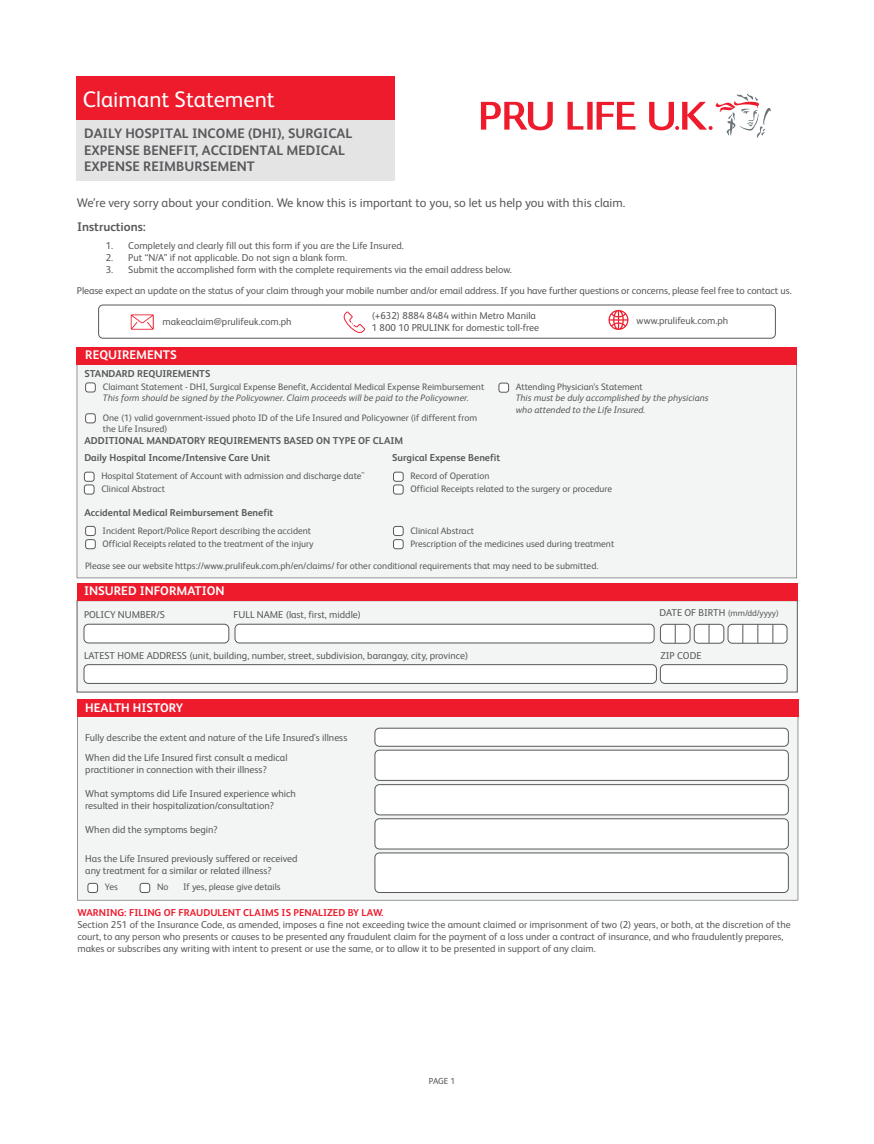
<style>
.page{position:relative;width:874px;height:1144px;background:#fff}
.page>*{position:absolute;margin:0;border:0;box-sizing:border-box;transform-origin:0 0}
.t1{font:22.5px "FS Albert Pro";color:#fff}
.t2{font:700 13.75px/16.5px "FS Albert Pro";color:#58595b}
.t3{font:12.5px "FS Albert Pro";color:#58595b}
.t4{font:700 12.5px "FS Albert Pro";color:#fff}
.t5{font:700 12.5px "FS Albert Pro";color:#58595b}
.t6{font:10px/12px "FS Albert Pro";color:#58595b}
.t7{font:700 10px "FS Albert Pro";color:#58595b}
.t8{font:700 10px "FS Albert Pro";color:#ee1b2c}
.t9{font:9.38px/13.2px "FS Albert Pro";color:#58595b}
.t10{font:italic 9.38px/11.2px "FS Albert Pro";color:#58595b}
.t11{font:8.75px "FS Albert Pro";letter-spacing:-.005em;color:#58595b}
.s1{font-size:10px}
</style>
<div class="page">
<div style="left:77px;top:364px;width:164px;height:214px;background:#f3f4f4"></div>
<div style="left:77px;top:347px;width:719px;height:17px;background:#ee1b2c"></div>
<div style="left:86px;top:383px;width:9px;height:9px;background:#fff;border-radius:2px"></div>
<div style="left:85px;top:382px;width:11px;height:10px;border:1px solid #58595b;border-radius:2px"></div>
<div style="left:86px;top:413px;width:9px;height:10px;background:#fff;border-radius:2px"></div>
<div style="left:85px;top:413px;width:11px;height:10px;border:1px solid #58595b;border-radius:2px"></div>
<div style="left:86px;top:526px;width:9px;height:9px;background:#fff;border-radius:2px"></div>
<div style="left:85px;top:526px;width:11px;height:9px;border:1px solid #58595b;border-radius:2px"></div>
<div style="left:86px;top:539px;width:9px;height:9px;background:#fff;border-radius:2px"></div>
<div style="left:85px;top:539px;width:11px;height:10px;border:1px solid #58595b;border-radius:2px"></div>
<div style="left:84px;top:472px;width:10px;height:9px;background:#fff;border-radius:2px"></div>
<div style="left:84px;top:471px;width:10px;height:10px;border:1px solid #58595b;border-radius:2px"></div>
<div style="left:84px;top:485px;width:10px;height:9px;background:#fff;border-radius:2px"></div>
<div style="left:84px;top:484px;width:10px;height:10px;border:1px solid #58595b;border-radius:2px"></div>
<div style="left:77px;top:600px;width:720px;height:92px;background:#f3f4f4"></div>
<div style="left:77px;top:582px;width:719px;height:18px;background:#ee1b2c"></div>
<div style="left:84px;top:624px;width:145px;height:18px;background:#fff;border-radius:4px"></div>
<div style="left:84px;top:623px;width:145px;height:20px;border:1px solid #58595b;border-radius:4px"></div>
<div style="left:84px;top:664px;width:572px;height:19px;background:#fff;border-radius:5px"></div>
<div style="left:84px;top:664px;width:572px;height:19px;border:1px solid #58595b;border-radius:5px"></div>
<svg style="left:567px;top:102px;width:68px;height:28px"></svg>
<svg style="left:480px;top:102px;width:72px;height:28px"></svg>
<svg style="left:649px;top:94px;width:121px;height:44px"></svg>
<div style="left:77px;top:77px;width:318px;height:43px;background:#ee1b2c"></div>
<div style="left:77px;top:120px;width:318px;height:60px;background:#e4e4e5"></div>
<svg style="left:131px;top:314px;width:23px;height:15px"></svg>
<div style="left:98px;top:304px;width:677px;height:34px;border:1px solid #58595b;border-radius:4px"></div>
<div style="left:77px;top:716px;width:164px;height:184px;background:#f3f4f4"></div>
<div style="left:88px;top:883px;width:9px;height:9px;background:#fff;border-radius:2px"></div>
<div style="left:87px;top:882px;width:11px;height:10px;border:1px solid #58595b;border-radius:2px"></div>
<div style="left:140px;top:883px;width:10px;height:9px;background:#fff;border-radius:2px"></div>
<div style="left:140px;top:882px;width:10px;height:10px;border:1px solid #58595b;border-radius:2px"></div>
<div style="left:77px;top:699px;width:720px;height:17px;background:#ee1b2c"></div>
<svg style="left:241px;top:304px;width:558px;height:597px"></svg>
<h1 class="t1" style="left:83px;top:83px;width:193px">Claimant Statement</h1>
<h2 class="t2" style="left:84px;top:124px;width:269px">DAILY HOSPITAL INCOME (DHI), SURGICAL<br>EXPENSE BENEFIT, ACCIDENTAL MEDICAL<br>EXPENSE REIMBURSEMENT</h2>
<p class="t3" style="left:77px;top:194px;width:550px">We’re very sorry about your condition. We know this is important to you, so let us help you with this claim.</p>
<p class="t5" style="left:77px;top:217px;width:70px">Instructions:</p>
<p class="t6" style="left:106px;top:238px;width:299px">1. Completely and clearly fill out this form if you are the Life Insured.</p>
<p class="t6" style="left:106px;top:250px;width:243px">2. Put “N/A” if not applicable. Do not sign a blank form.</p>
<p class="t6" style="left:77px;top:258px;width:715px;line-height:21px;text-indent:29px">3. Submit the accomplished form with the complete requirements via the email address below.<br>Please expect an update on the status of your claim through your mobile number and/or email address. If you have further questions or concerns, please feel free to contact us.</p>
<p class="t6" style="left:371px;top:308px;width:169px">(+632) 8884 8484 within Metro Manila<br>1 800 10 PRULINK for domestic toll-free</p>
<p class="t6" style="left:162px;top:314px;width:130px">makeaclaim@prulifeuk.com.ph</p>
<p class="t6" style="left:636px;top:313px;width:93px">www.prulifeuk.com.ph</p>
<p class="t4" style="left:85px;top:346px;width:93px">REQUIREMENTS</p>
<p class="t7" style="left:84px;top:366px;width:127px">STANDARD REQUIREMENTS</p>
<p class="t9" style="left:103px;top:379px;width:382px">Claimant Statement - DHI, Surgical Expense Benefit, Accidental Medical Expense Reimbursement</p>
<p class="t10" style="left:103px;top:391px;width:367px">This form should be signed by the Policyowner. Claim proceeds will be paid to the Policyowner.</p>
<p class="t9" style="left:103px;top:411px;width:375px;line-height:11px">One (1) valid government-issued photo ID of the Life Insured and Policyowner (if different from the Life Insured)</p>
<p class="t7" style="left:84px;top:433px;width:320px">ADDITIONAL MANDATORY REQUIREMENTS BASED ON TYPE OF CLAIM</p>
<p class="t7" style="left:84px;top:450px;width:187px">Daily Hospital Income/Intensive Care Unit</p>
<p class="t7" style="left:392px;top:450px;width:109px">Surgical Expense Benefit</p>
<p class="t9" style="left:515px;top:379px;width:128px">Attending Physician’s Statement</p>
<p class="t10" style="left:515px;top:392px;width:194px">This must be duly accomplished by the physicians who attended to the Life Insured.</p>
<p class="t9" style="left:101px;top:469px;width:265px;line-height:12.8px">Hospital Statement of Account with admission and discharge date˜<br>Clinical Abstract</p>
<p class="t7" style="left:84px;top:505px;width:190px">Accidental Medical Reimbursement Benefit</p>
<p class="t9" style="left:410px;top:469px;width:203px;line-height:12.8px">Record of Operation<br>Official Receipts related to the surgery or procedure</p>
<p class="t9" style="left:102px;top:523px;width:212px">Incident Report/Police Report describing the accident<br>Official Receipts related to the treatment of the injury</p>
<p class="t9" style="left:410px;top:523px;width:205px">Clinical Abstract<br>Prescription of the medicines used during treatment</p>
<p class="t9" style="left:85px;top:558px;width:514px">Please see our website https://www.prulifeuk.com.ph/en/claims/ for other conditional requirements that may need to be submitted.</p>
<p class="t4" style="left:84px;top:582px;width:142px">INSURED INFORMATION</p>
<p class="t6" style="left:84px;top:608px;width:82px">POLICY NUMBER/S</p>
<p class="t6" style="left:233px;top:608px;width:129px">FULL NAME (last, first, middle)</p>
<p class="t6" style="left:84px;top:648px;width:385px">LATEST HOME ADDRESS (unit, building, number, street, subdivision, barangay, city, province)</p>
<p class="t4" style="left:85px;top:698px;width:99px">HEALTH HISTORY</p>
<p class="t6" style="left:85px;top:726px;width:263px;line-height:20.8px">Fully describe the extent and nature of the Life Insured's illness<br>When did the Life Insured first consult a medical</p>
<p class="t6" style="left:85px;top:763px;width:183px">practitioner in connection with their illness?</p>
<p class="t6" style="left:85px;top:786px;width:212px">What symptoms did Life Insured experience which resulted in their hospitalization/consultation?</p>
<p class="t6" style="left:85px;top:822px;width:134px">When did the symptoms begin?</p>
<p class="t6" style="left:85px;top:851px;width:214px">Has the Life Insured previously suffered or received any treatment for a similar or related illness?</p>
<p class="t9" style="left:105px;top:879px;width:14px">Yes</p>
<p class="t9" style="left:157px;top:879px;width:13px">No</p>
<p class="t9" style="left:183px;top:879px;width:99px">If yes, please give details</p>
<p class="t11" style="left:659px;top:606px;width:121px"><span class="s1">DATE OF BIRTH</span> (mm/dd/yyyy)</p>
<p class="t6" style="left:660px;top:648px;width:43px">ZIP CODE</p>
<p class="t8" style="left:77px;top:905px;width:307px">WARNING: FILING OF FRAUDULENT CLAIMS IS PENALIZED BY LAW.</p>
<p class="t6" style="left:77px;top:917px;width:714px">Section 251 of the Insurance Code, as amended, imposes a fine not exceeding twice the amount claimed or imprisonment of two (2) years, or both, at the discretion of the court, to any person who presents or causes to be presented any fraudulent claim for the payment of a loss under a contract of insurance, and who fraudulently prepares, makes or subscribes any writing with intent to present or use the same, or to allow it to be presented in support of any claim.</p>
<p class="t11" style="left:428px;top:1074px;width:28px">PAGE 1</p>
</div>
